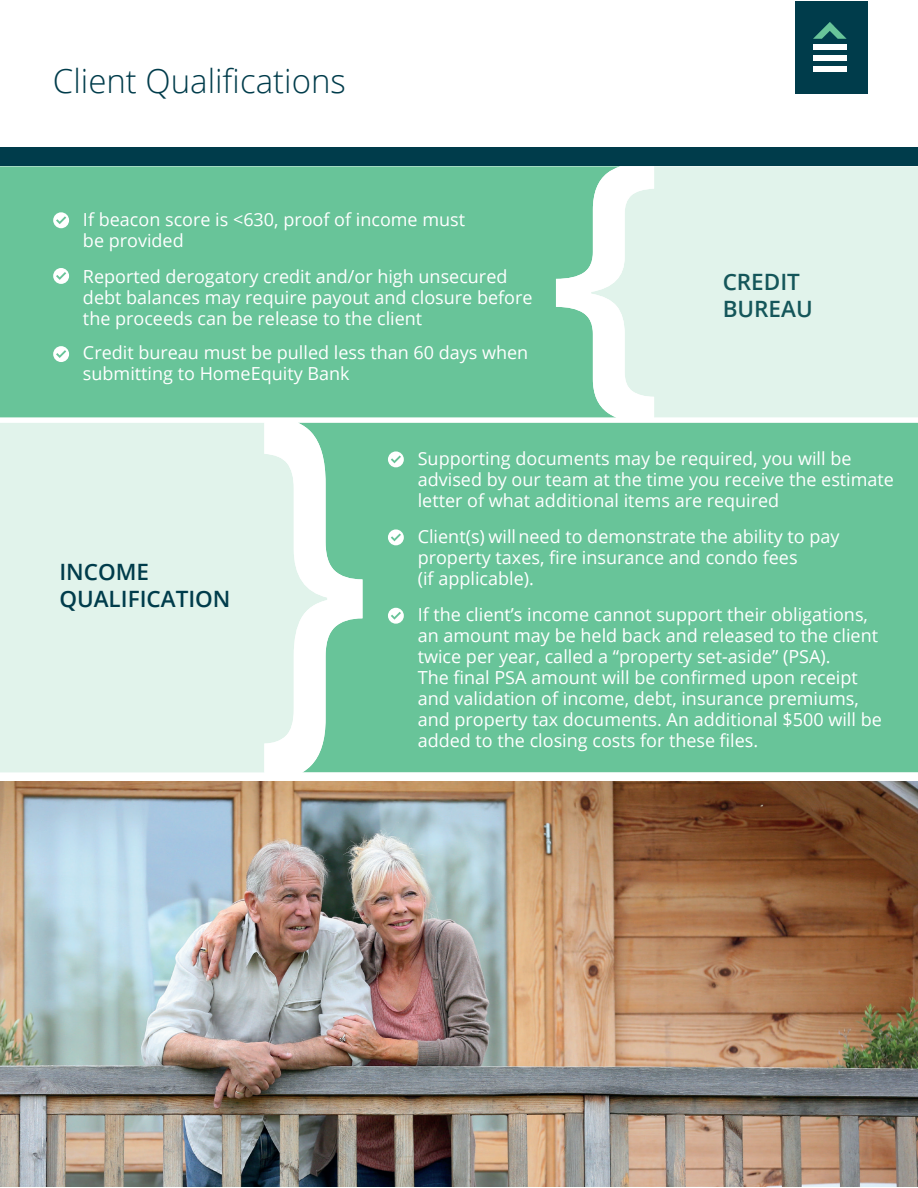
<style>
.page{position:relative;width:918px;height:1188px;background:#fff}
.page>*{position:absolute;margin:0;border:0;box-sizing:border-box;transform-origin:0 0}
.t1{font:300 33px "Open Sans";color:#003c4b}
.t2{font:600 22.5px/26.7px "Open Sans";color:#003c4b}
.t3{font:18px/21px "Open Sans";color:#fff}
</style>
<div class="page">
<img style="left:0;top:781px;width:918px;height:406px">
<div style="left:795px;top:1px;width:73px;height:92px;background:#003c4b"></div>
<div style="left:813px;top:44px;width:34px;height:6px;background:#fff"></div>
<div style="left:813px;top:55px;width:34px;height:6px;background:#fff"></div>
<div style="left:813px;top:66px;width:34px;height:6px;background:#fff"></div>
<svg style="left:813px;top:22px;width:34px;height:17px"></svg>
<div style="left:362px;top:423px;width:556px;height:349px;background:#68c499"></div>
<div style="left:0;top:423px;width:264px;height:349px;background:#e1f3eb"></div>
<svg style="left:264px;top:423px;width:98px;height:349px"></svg>
<div style="left:0;top:166px;width:556px;height:251px;background:#68c499"></div>
<div style="left:654px;top:166px;width:264px;height:251px;background:#e1f3eb"></div>
<svg style="left:556px;top:166px;width:98px;height:251px"></svg>
<div style="left:0;top:147px;width:917px;height:19px;background:#003c4b"></div>
<div style="left:53px;top:212px;width:16px;height:16px;background:#fff;border-radius:50%"></div>
<svg style="left:56px;top:216px;width:10px;height:8px"></svg>
<div style="left:53px;top:268px;width:16px;height:16px;background:#fff;border-radius:50%"></div>
<svg style="left:56px;top:272px;width:10px;height:8px"></svg>
<div style="left:53px;top:346px;width:16px;height:16px;background:#fff;border-radius:50%"></div>
<svg style="left:56px;top:350px;width:10px;height:8px"></svg>
<div style="left:388px;top:451px;width:16px;height:16px;background:#fff;border-radius:50%"></div>
<svg style="left:391px;top:455px;width:10px;height:8px"></svg>
<div style="left:388px;top:529px;width:16px;height:16px;background:#fff;border-radius:50%"></div>
<svg style="left:391px;top:533px;width:10px;height:8px"></svg>
<div style="left:388px;top:608px;width:16px;height:16px;background:#fff;border-radius:50%"></div>
<svg style="left:391px;top:612px;width:10px;height:8px"></svg>
<h1 class="t1" style="left:53px;top:58px;width:294px">Client Qualifications</h1>
<p class="t3" style="left:83px;top:208px;width:384px">If beacon score is &lt;630, proof of income must be provided</p>
<p class="t3" style="left:83px;top:265px;width:451px">Reported derogatory credit and/or high unsecured debt balances may require payout and closure before the proceeds can be release to the client</p>
<p class="t3" style="left:83px;top:342px;width:447px">Credit bureau must be pulled less than 60 days when submitting to HomeEquity Bank</p>
<p class="t2" style="left:723px;top:268px;width:92px">CREDIT<br>BUREAU</p>
<p class="t2" style="left:59px;top:558px;width:173px">INCOME<br>QUALIFICATION</p>
<p class="t3" style="left:418px;top:447px;width:478px">Supporting documents may be required, you will be advised by our team at the time you receive the estimate letter of what additional items are required</p>
<p class="t3" style="left:418px;top:525px;width:423px">Client(s) will need to demonstrate the ability to pay property taxes, fire insurance and condo fees<br>(if applicable).</p>
<p class="t3" style="left:418px;top:603px;width:466px">If the client’s income cannot support their obligations, an amount may be held back and released to the client twice per year, called a “property set-aside” (PSA).<br>The final PSA amount will be confirmed upon receipt and validation of income, debt, insurance premiums, and property tax documents. An additional $500 will be added to the closing costs for these files.</p>
</div>
